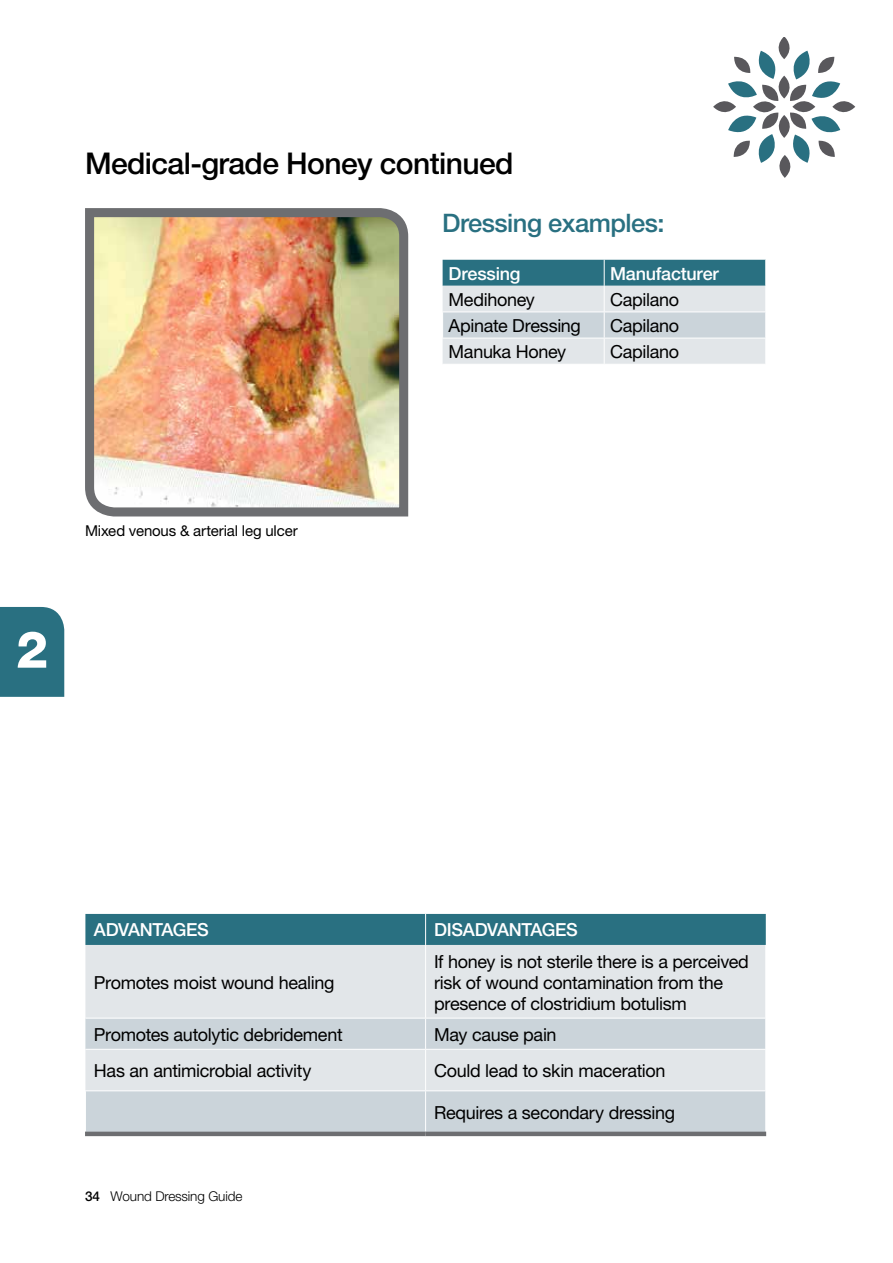
<style>
.page{position:relative;width:893px;height:1263px;background:#fff}
.page>*{position:absolute;margin:0;border:0;box-sizing:border-box;transform-origin:0 0}
.t1{font:800 51px "Helvetica Neue";color:#fff}
.t2{font:500 30px "Helvetica Neue";letter-spacing:-.02em;color:#000}
.t3{font:500 25.5px "Helvetica Neue";letter-spacing:-.02em;color:#297081}
.t4{font:18px/21px "Helvetica Neue";letter-spacing:-.02em;color:#000}
.t5{font:500 18px "Helvetica Neue";letter-spacing:-.015em;color:#fff}
.t6{font:15px "Helvetica Neue";letter-spacing:-.01em;color:#000}
.t7{font:300 13.5px "Helvetica Neue";letter-spacing:-.01em;color:#000}
.s1{font-weight:500}
</style>
<div class="page">
<svg style="left:713px;top:37px;width:142px;height:141px"></svg>
<div style="left:0;top:607px;width:64px;height:90px;background:#297081"></div>
<div style="left:85px;top:914px;width:681px;height:31px;background:#297081"></div>
<div style="left:85px;top:945px;width:680px;height:73px;background:#e2e6e9"></div>
<svg style="left:85px;top:1019px;width:680px;height:113px;background:#d3dadf"></svg>
<hr style="left:425px;top:1050px;width:1px;height:40px;background:#fff">
<hr style="left:425px;top:945px;width:1px;height:73px;background:#fff">
<hr style="left:425px;top:1018px;width:1px;height:31px;background:#fff">
<hr style="left:85px;top:1049px;width:341px;height:1px;background:#fff">
<hr style="left:426px;top:1049px;width:340px;height:1px;background:#fff">
<hr style="left:425px;top:914px;width:1px;height:31px;background:#fff">
<hr style="left:85px;top:1091px;width:1px;height:41px;background:#fff">
<hr style="left:85px;top:1090px;width:341px;height:1px;background:#fff">
<hr style="left:426px;top:1090px;width:340px;height:1px;background:#fff">
<hr style="left:425px;top:1091px;width:1px;height:41px;background:#fff">
<hr style="left:85px;top:1132px;width:341px;height:4px;background:#6d6e71">
<hr style="left:426px;top:1132px;width:340px;height:4px;background:#6d6e71">
<img style="left:85px;top:208px;width:324px;height:309px">
<svg style="left:442px;top:260px;width:324px;height:104px;background:#afc5cc"></svg>
<hr style="left:442px;top:338px;width:162px;height:1px;background:#fff">
<hr style="left:604px;top:338px;width:162px;height:1px;background:#fff">
<h2 class="t2" style="left:85px;top:146px;width:430px">Medical-grade Honey continued</h2>
<h3 class="t3" style="left:442px;top:208px;width:224px">Dressing examples:</h3>
<p class="t5" style="left:449px;top:263px;width:73px">Dressing</p>
<p class="t5" style="left:610px;top:263px;width:110px">Manufacturer</p>
<p class="t4" style="left:449px;top:289px;width:88px">Medihoney</p>
<p class="t4" style="left:610px;top:289px;width:70px">Capilano</p>
<p class="t4" style="left:449px;top:315px;width:134px">Apinate Dressing</p>
<p class="t4" style="left:610px;top:315px;width:70px">Capilano</p>
<p class="t4" style="left:449px;top:341px;width:119px">Manuka Honey</p>
<p class="t4" style="left:610px;top:341px;width:70px">Capilano</p>
<h1 class="t1" style="left:16px;top:619px;width:34px">2</h1>
<p class="t6" style="left:85px;top:522px;width:214px">Mixed venous &amp; arterial leg ulcer</p>
<p class="t5" style="left:94px;top:919px;width:116px">ADVANTAGES</p>
<p class="t5" style="left:434px;top:919px;width:145px">DISADVANTAGES</p>
<p class="t4" style="left:94px;top:971px;width:242px">Promotes moist wound healing</p>
<p class="t4" style="left:434px;top:950px;width:316px">If honey is not sterile there is a perceived risk of wound contamination from the presence of clostridium botulism</p>
<p class="t4" style="left:94px;top:1024px;width:250px">Promotes autolytic debridement</p>
<p class="t4" style="left:434px;top:1024px;width:124px">May cause pain</p>
<p class="t4" style="left:94px;top:1060px;width:219px">Has an antimicrobial activity</p>
<p class="t4" style="left:434px;top:1060px;width:233px">Could lead to skin maceration</p>
<p class="t4" style="left:434px;top:1102px;width:243px">Requires a secondary dressing</p>
<p class="t7" style="left:85px;top:1188px;width:159px"><span class="s1">34</span> Wound Dressing Guide</p>
</div>
